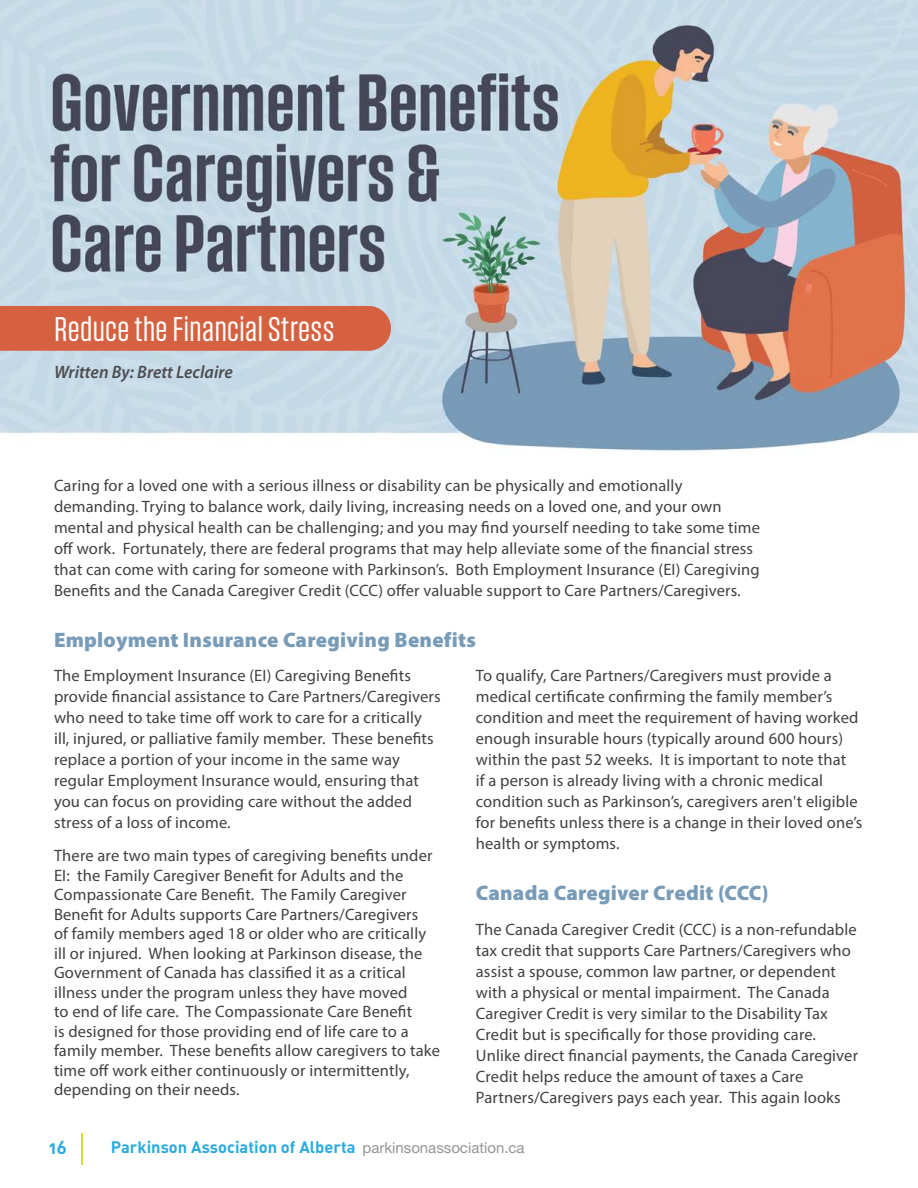
<style>
.page{position:relative;width:918px;height:1188px;background:#fff}
.page>*{position:absolute;margin:0;border:0;box-sizing:border-box;transform-origin:0 0}
.t1{font:36px "Field Gothic No.32 Reg X Cond";letter-spacing:.01em;color:#fff}
.Paragraph_Header{font:900 21px "Myriad Pro";letter-spacing:.01em;color:#789bb7}
.call_out_author{font:italic 600 18px "Myriad Pro";color:#4d4d4f}
.t2{font:18px "DIN Bold Alternate";color:#28aae1}
.Body_Copy{font:16.5px/21px "Myriad Pro";letter-spacing:.01em;color:#414042}
.t3{font:16.5px "DIN Bold Alternate";color:#28aae1}
.s1{font-family:"Helvetica Neue LT Std";font-size:15px;color:#939598}
</style>
<div class="page">
<hr style="left:81px;top:1133px;width:2px;height:32px;background:#d7df23">
<img style="left:0;top:0;width:918px;height:451px">
<div style="left:0;top:306px;width:391px;height:45px;background:#d56140"></div>
<p class="t1" style="left:54px;top:311px;width:282px">Reduce the Financial Stress</p>
<p class="call_out_author" style="left:54px;top:361px;width:180px">Written By: Brett Leclaire</p>
<p class="Body_Copy" style="left:54px;top:475px;width:708px">Caring for a loved one with a serious illness or disability can be physically and emotionally demanding. Trying to balance work, daily living, increasing needs on a loved one, and your own mental and physical health can be challenging; and you may find yourself needing to take some time off work. Fortunately, there are federal programs that may help alleviate some of the financial stress that can come with caring for someone with Parkinson’s. Both Employment Insurance (EI) Caregiving Benefits and the Canada Caregiver Credit (CCC) offer valuable support to Care Partners/Caregivers.</p>
<p class="Paragraph_Header" style="left:54px;top:626px;width:423px">Employment Insurance Caregiving Benefits</p>
<p class="Body_Copy" style="left:54px;top:665px;width:388px">The Employment Insurance (EI) Caregiving Benefits provide financial assistance to Care Partners/Caregivers who need to take time off work to care for a critically ill, injured, or palliative family member. These benefits replace a portion of your income in the same way regular Employment Insurance would, ensuring that you can focus on providing care without the added stress of a loss of income.</p>
<p class="Body_Copy" style="left:54px;top:846px;width:387px;line-height:19.5px">There are two main types of caregiving benefits under EI: the Family Caregiver Benefit for Adults and the Compassionate Care Benefit. The Family Caregiver Benefit for Adults supports Care Partners/Caregivers<br>of family members aged 18 or older who are critically ill or injured. When looking at Parkinson disease, the Government of Canada has classified it as a critical illness under the program unless they have moved<br>to end of life care. The Compassionate Care Benefit<br>is designed for those providing end of life care to a family member. These benefits allow caregivers to take time off work either continuously or intermittently, depending on their needs.</p>
<p class="Body_Copy" style="left:476px;top:665px;width:388px">To qualify, Care Partners/Caregivers must provide a medical certificate confirming the family member’s condition and meet the requirement of having worked enough insurable hours (typically around 600 hours) within the past 52 weeks. It is important to note that<br>if a person is already living with a chronic medical condition such as Parkinson’s, caregivers aren't eligible for benefits unless there is a change in their loved one’s health or symptoms.</p>
<p class="Paragraph_Header" style="left:476px;top:879px;width:294px">Canada Caregiver Credit (CCC)</p>
<p class="Body_Copy" style="left:476px;top:919px;width:384px">The Canada Caregiver Credit (CCC) is a non-refundable tax credit that supports Care Partners/Caregivers who assist a spouse, common law partner, or dependent with a physical or mental impairment. The Canada Caregiver Credit is very similar to the Disability Tax Credit but is specifically for those providing care.<br>Unlike direct financial payments, the Canada Caregiver Credit helps reduce the amount of taxes a Care Partners/Caregivers pays each year. This again looks</p>
<p class="t2" style="left:49px;top:1135px;width:19px">16</p>
<p class="t3" style="left:111px;top:1136px;width:415px">Parkinson Association of Alberta <span class="s1">parkinsonassociation.ca</span></p>
</div>
